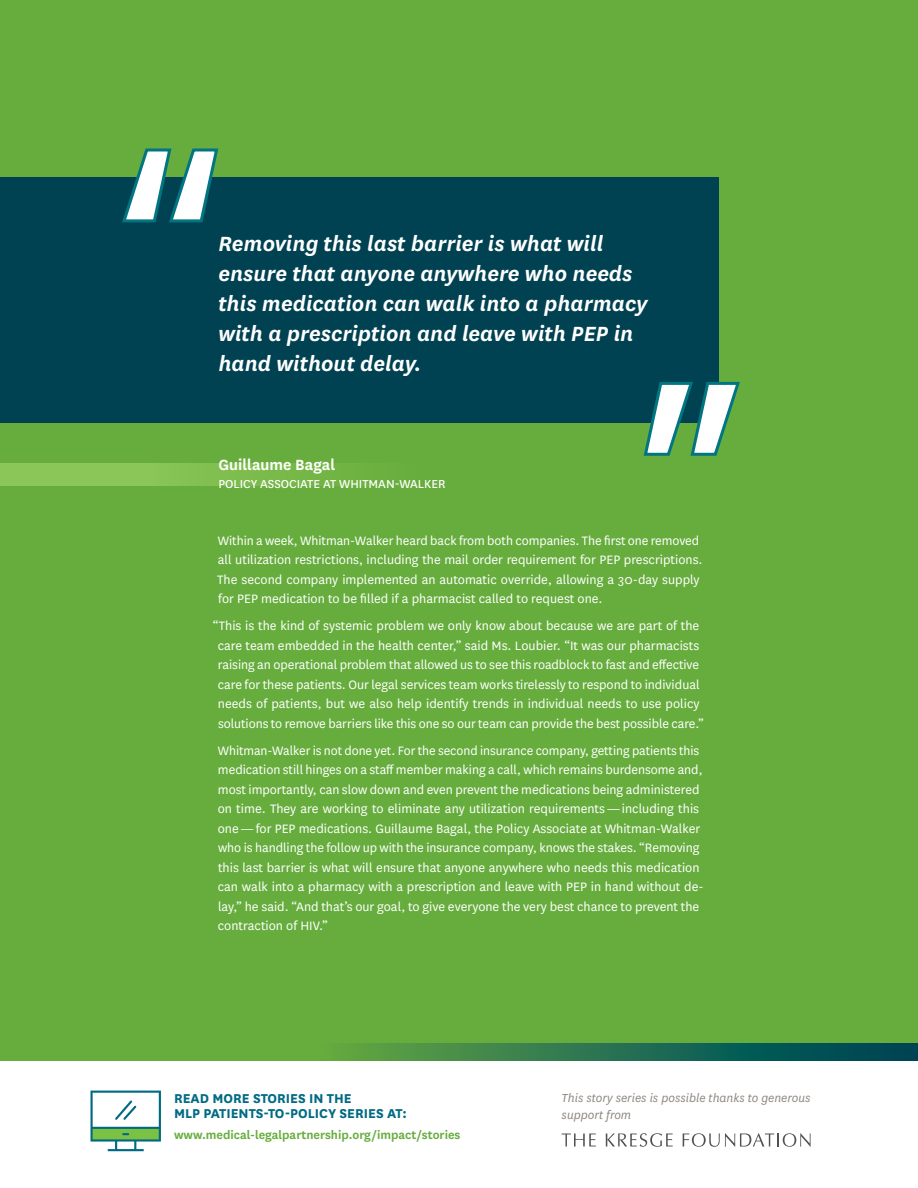
<style>
.page{position:relative;width:918px;height:1188px;background:#fff}
.page>*{position:absolute;margin:0;border:0;box-sizing:border-box;transform-origin:0 0}
.t1{font:italic 600 24px/30px "National";color:#fff}
.t2{font:600 17.25px "National";color:#fff}
.t3{font:700 15px/15px "National";color:#006a83}
.t4{font:14.25px/19.5px "National";color:#fff}
.t5{font:italic 13.5px/16.5px "National";color:#8f8780}
.t6{font:600 13.5px "National";color:#66ad3d}
.t7{font:13.5px "National";color:#fff}
</style>
<div class="page">
<div style="left:0;top:0;width:918px;height:1044px;background:#66ad3d"></div>
<svg style="left:90px;top:1091px;width:71px;height:60px"></svg>
<div style="left:0;top:463px;width:423px;height:22px;background:linear-gradient(to right,#92cd5e,#6aaf3e)"></div>
<div style="left:0;top:178px;width:718px;height:245px;background:#004252"></div>
<svg style="left:120px;top:148px;width:100px;height:75px"></svg>
<svg style="left:643px;top:380px;width:97px;height:76px"></svg>
<svg style="left:0;top:1044px;width:918px;height:16px;background:#3d8748"></svg>
<svg style="left:562px;top:1134px;width:34px;height:13px"></svg>
<svg style="left:606px;top:1133px;width:67px;height:14px"></svg>
<svg style="left:683px;top:1133px;width:128px;height:14px"></svg>
<h1 class="t1" style="left:218px;top:228px;width:431px">Removing this last barrier is what will ensure that anyone anywhere who needs this medication can walk into a pharmacy with a prescription and leave with PEP in hand without delay.</h1>
<p class="t2" style="left:218px;top:453px;width:118px">Guillaume Bagal</p>
<p class="t7" style="left:218px;top:475px;width:229px">POLICY ASSOCIATE AT WHITMAN-WALKER</p>
<p class="t4" style="left:217px;top:530px;width:487px">Within a week, Whitman-Walker heard back from both companies. The first one removed all utilization restrictions, including the mail order requirement for PEP prescriptions.<br>The second company implemented an automatic override, allowing a 30-day supply for PEP medication to be filled if a pharmacist called to request one.</p>
<p class="t4" style="left:213px;top:615px;width:493px;text-align:center">“This is the kind of systemic problem we only know about because we are part of the care team embedded in the health center,” said Ms. Loubier. “It was our pharmacists raising an operational problem that allowed us to see this roadblock to fast and effective care for these patients. Our legal services team works tirelessly to respond to individual needs of patients, but we also help identify trends in individual needs to use policy solutions to remove barriers like this one so our team can provide the best possible care.”</p>
<p class="t4" style="left:218px;top:740px;width:487px">Whitman-Walker is not done yet. For the second insurance company, getting patients this medication still hinges on a staff member making a call, which remains burdensome and, most importantly, can slow down and even prevent the medications being administered on time. They are working to eliminate any utilization requirements — including this one — for PEP medications. Guillaume Bagal, the Policy Associate at Whitman-Walker who is handling the follow up with the insurance company, knows the stakes. “Removing this last barrier is what will ensure that anyone anywhere who needs this medication can walk into a pharmacy with a prescription and leave with PEP in hand without de&shy;lay,” he said. “And that’s our goal, to give everyone the very best chance to prevent the contraction of HIV.”</p>
<p class="t3" style="left:174px;top:1090px;width:234px">READ MORE STORIES IN THE<br>MLP PATIENTS-TO-POLICY SERIES AT:</p>
<p class="t6" style="left:174px;top:1126px;width:288px">www.medical-legalpartnership.org/impact/stories</p>
<p class="t5" style="left:562px;top:1089px;width:251px">This story series is possible thanks to generous support from</p>
</div>
